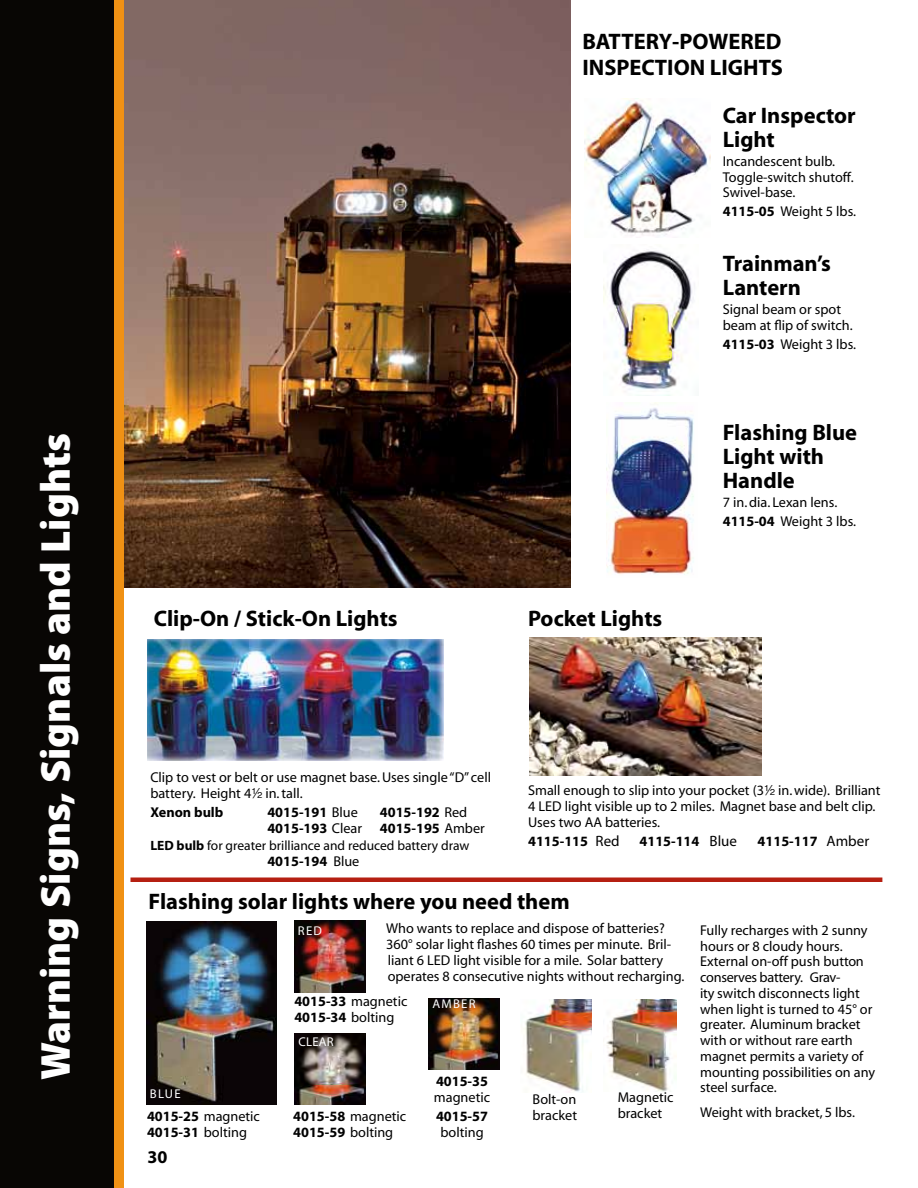
<style>
.page{position:relative;width:918px;height:1188px;background:#fff}
.page>*{position:absolute;margin:0;border:0;box-sizing:border-box;transform-origin:0 0}
.t1{font:900 42px "Myriad Pro";color:#fff}
.t2{font:700 22.5px/24px "Myriad";color:#000}
.t3{font:700 18px "Myriad";color:#000}
.t4{font:14.25px/15.8px "Myriad";color:#000}
.t5{font:700 14.25px/15.8px "Myriad";color:#000}
.t6{font:13.5px "Myriad";color:#000}
.t7{font:12.75px "Myriad";letter-spacing:.1em;color:#fff}
.s1{font-weight:700}
.s2{font-family:"Sans Fractions Diagonal Plain"}
.s3{font-weight:400}
.s4{font-weight:400;font-size:15px}
</style>
<div class="page">
<img style="left:124px;top:0;width:447px;height:587px">
<img style="left:147px;top:639px;width:297px;height:122px">
<img style="left:584px;top:99px;width:127px;height:137px">
<img style="left:603px;top:251px;width:92px;height:145px">
<img style="left:607px;top:403px;width:87px;height:172px">
<img style="left:529px;top:638px;width:232px;height:138px">
<img style="left:295px;top:1033px;width:71px;height:72px">
<img style="left:429px;top:999px;width:71px;height:71px">
<img style="left:295px;top:921px;width:71px;height:71px">
<img style="left:146px;top:921px;width:130px;height:184px">
<hr style="left:130px;top:878px;width:752px;height:4px;background:#b51f11">
<img style="left:523px;top:1000px;width:69px;height:92px">
<img style="left:606px;top:1000px;width:70px;height:91px">
<div style="left:299px;top:1037px;width:41px;height:15px;background:#000;opacity:.75"></div>
<div style="left:0;top:0;width:124px;height:1188px;background:#f09114"></div>
<div style="left:0;top:0;width:114px;height:1188px;background:#080604"></div>
<h1 class="t1" style="left:28px;top:1080px;width:648px;rotate:-90deg">Warning Signs, Signals and Lights</h1>
<h2 class="t2" style="left:582px;top:30px;width:202px;line-height:25.8px">BATTERY-POWERED<br>INSPECTION LIGHTS</h2>
<h2 class="t2" style="left:723px;top:104px;width:135px">Car Inspector<br>Light</h2>
<p class="t4" style="left:723px;top:154px;width:132px">Incandescent bulb.<br>Toggle-switch shutoff.<br>Swivel-base.</p>
<p class="t4" style="left:723px;top:204px;width:135px"><span class="s1">4115-05</span> Weight 5 lbs.</p>
<h2 class="t2" style="left:723px;top:253px;width:110px">Trainman’s<br>Lantern</h2>
<p class="t4" style="left:723px;top:302px;width:131px">Signal beam or spot beam at flip of switch.</p>
<p class="t4" style="left:723px;top:337px;width:135px"><span class="s1">4115-03</span> Weight 3 lbs.</p>
<h2 class="t2" style="left:154px;top:607px;width:245px">Clip-On / Stick-On Lights</h2>
<h2 class="t2" style="left:528px;top:607px;width:136px">Pocket Lights</h2>
<h2 class="t2" style="left:723px;top:422px;width:136px">Flashing Blue<br>Light with<br>Handle</h2>
<p class="t4" style="left:723px;top:494px;width:135px;line-height:19px">7 in. dia. Lexan lens.<br><span class="s1">4115-04</span> Weight 3 lbs.</p>
<p class="t4" style="left:150px;top:770px;width:342px">Clip to vest or belt or use magnet base. Uses single “D” cell battery. Height 4<span class="s2">2</span> in. tall.</p>
<p class="t5" style="left:150px;top:805px;width:75px">Xenon bulb</p>
<p class="t5" style="left:267px;top:805px;width:92px">4015-191 <span class="s3">Blue</span></p>
<p class="t5" style="left:267px;top:805px;width:219px;text-indent:112px">4015-192 <span class="s3">Red<br></span>4015-193 <span class="s3">Clear</span> 4015-195 <span class="s3">Amber</span></p>
<p class="t6" style="left:150px;top:839px;width:321px"><span class="s1">LED bulb</span> for greater brilliance and reduced battery draw</p>
<p class="t5" style="left:267px;top:854px;width:94px">4015-194 <span class="s3">Blue</span></p>
<p class="t4" style="left:528px;top:783px;width:354px">Small enough to slip into your pocket (3<span class="s2">2</span> in. wide). Brilliant<br>4 LED light visible up to 2 miles. Magnet base and belt clip.<br>Uses two AA batteries.</p>
<p class="t5" style="left:528px;top:834px;width:93px">4115-115 <span class="s4">Red</span></p>
<p class="t5" style="left:640px;top:834px;width:99px">4115-114 <span class="s4">Blue</span></p>
<p class="t5" style="left:758px;top:834px;width:113px">4115-117 <span class="s4">Amber</span></p>
<h2 class="t2" style="left:148px;top:890px;width:423px">Flashing solar lights where you need them</h2>
<p class="t4" style="left:386px;top:921px;width:300px">Who wants to replace and dispose of batteries?<br>360° solar light flashes 60 times per minute. Bril&shy;liant 6 LED light visible for a mile. Solar battery operates 8 consecutive nights without recharging.</p>
<p class="t7" style="left:298px;top:924px;width:26px">RED</p>
<p class="t7" style="left:150px;top:1087px;width:32px">BLUE</p>
<p class="t4" style="left:147px;top:1109px;width:115px"><span class="s1">4015-25</span> magnetic<br><span class="s1">4015-31</span> bolting</p>
<p class="t3" style="left:148px;top:1148px;width:21px">30</p>
<p class="t4" style="left:294px;top:994px;width:115px"><span class="s1">4015-33</span> magnetic<br><span class="s1">4015-34</span> bolting</p>
<p class="t7" style="left:298px;top:1035px;width:37px">CLEAR</p>
<p class="t4" style="left:293px;top:1110px;width:115px;line-height:15.3px"><span class="s1">4015-58</span> magnetic<br><span class="s1">4015-59</span> bolting</p>
<p class="t7" style="left:432px;top:998px;width:45px">AMBER</p>
<p class="t5" style="left:436px;top:1074px;width:54px">4015-35</p>
<p class="t4" style="left:434px;top:1090px;width:58px">magnetic</p>
<p class="t5" style="left:436px;top:1109px;width:54px">4015-57</p>
<p class="t4" style="left:440px;top:1125px;width:45px">bolting</p>
<p class="t4" style="left:533px;top:1092px;width:46px">Bolt-on bracket</p>
<p class="t4" style="left:618px;top:1090px;width:57px">Magnetic bracket</p>
<p class="t4" style="left:700px;top:923px;width:176px">Fully recharges with 2 sunny hours or 8 cloudy hours.<br>External on-off push button conserves battery. Grav-<br>ity switch disconnects light when light is turned to 45° or greater. Aluminum bracket with or without rare earth magnet permits a variety of mounting possibilities on any steel surface.</p>
<p class="t4" style="left:700px;top:1105px;width:156px">Weight with bracket, 5 lbs.</p>
</div>
